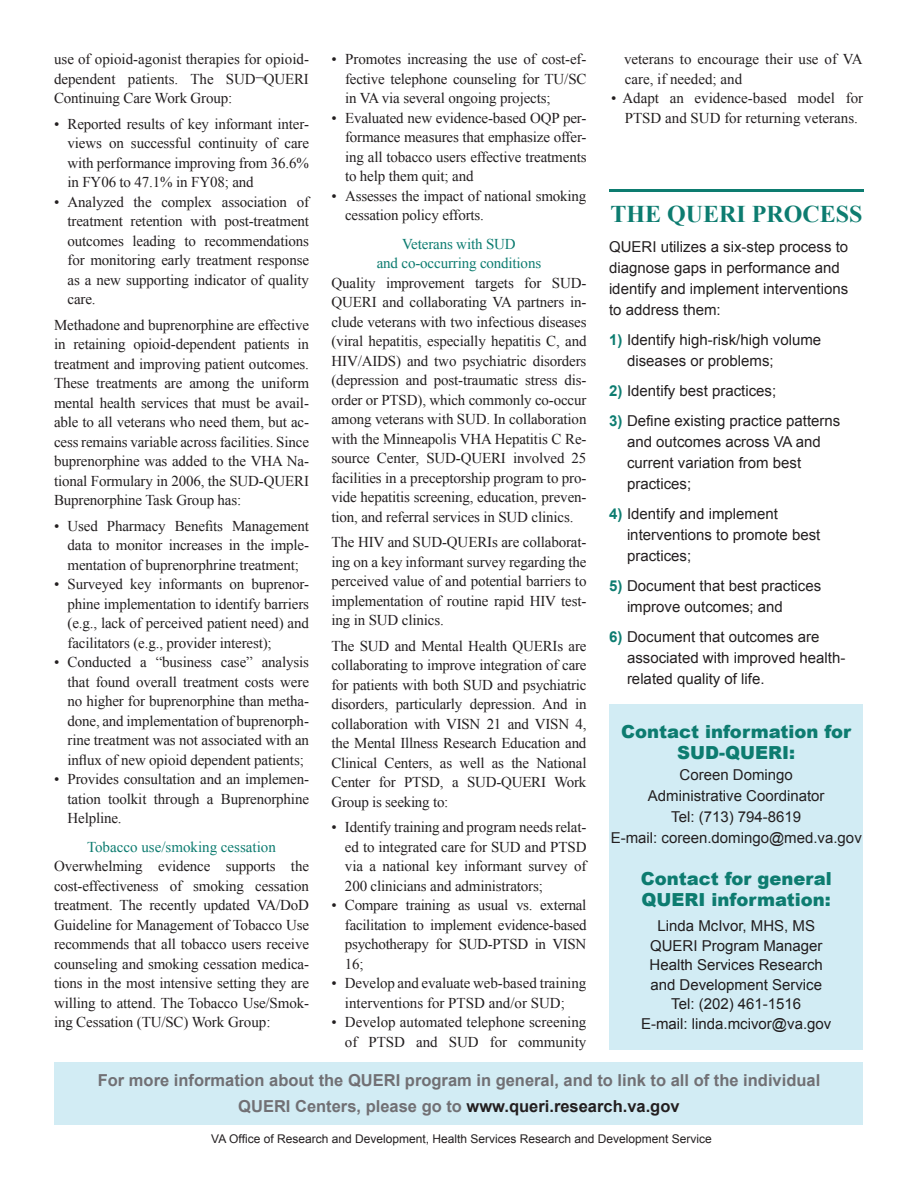
<style>
.page{position:relative;width:918px;height:1188px;background:#fff}
.page>*{position:absolute;margin:0;border:0;box-sizing:border-box;transform-origin:0 0}
.t1{font:700 24px "Times New Roman";color:#0d7c70}
.t2{font:900 18px/21px "Arial";color:#0d7c70;text-align:center}
.t3{font:700 16.5px/25.5px "Arial";color:#717074;text-align:center}
.t4{font:15px/19.5px "Times New Roman";letter-spacing:-.01em;color:#231f20;text-align:justify}
.t5{font:15px/21px "Arial";color:#231f20}
.t6{font:15px/19.5px "Arial";color:#201c1d;text-align:center}
.t7{font:15px/19.5px "Times New Roman";letter-spacing:-.01em;color:#0d7c70;text-align:center}
.t8{font:12px "Arial";color:#231f20}
.s1{font-weight:700;color:#0d7c70}
.s2{color:#231f20}
</style>
<div class="page">
<div style="left:609px;top:704px;width:253px;height:346px;background:#d2ecf4"></div>
<div style="left:55px;top:1062px;width:808px;height:63px;background:#d2ecf4"></div>
<hr style="left:609px;top:189px;width:255px;height:3px;background:#0d7c70">
<p class="t4" style="left:54px;top:49px;width:256px">use of opioid-agonist therapies for opioid&shy;dependent patients. The SUD¬QUERI Continuing Care Work Group:</p>
<p class="t4" style="left:68px;top:114px;width:243px;text-indent:-14px">• Reported results of key informant inter&shy;views on successful continuity of care with performance improving from 36.6% in FY06 to 47.1% in FY08; and</p>
<p class="t4" style="left:68px;top:192px;width:243px;text-indent:-14px">• Analyzed the complex association of treatment retention with post-treatment outcomes leading to recommendations for monitoring early treatment response as a new supporting indicator of quality care.</p>
<p class="t4" style="left:54px;top:315px;width:257px">Methadone and buprenorphine are effective in retaining opioid-dependent patients in treatment and improving patient outcomes.<br>These treatments are among the uniform mental health services that must be avail&shy;able to all veterans who need them, but ac&shy;cess remains variable across facilities. Since buprenorphine was added to the VHA Na&shy;tional Formulary in 2006, the SUD-QUERI Buprenorphine Task Group has:</p>
<p class="t4" style="left:68px;top:516px;width:243px;text-indent:-14px">• Used Pharmacy Benefits Management data to monitor increases in the imple&shy;mentation of buprenorphrine treatment;</p>
<p class="t4" style="left:68px;top:574px;width:243px;text-indent:-14px">• Surveyed key informants on buprenor&shy;phine implementation to identify barriers (e.g., lack of perceived patient need) and facilitators (e.g., provider interest);</p>
<p class="t4" style="left:68px;top:652px;width:243px;text-indent:-14px">• Conducted a “business case” analysis that found overall treatment costs were no higher for buprenorphine than metha&shy;done, and implementation of buprenorph&shy;rine treatment was not associated with an influx of new opioid dependent patients;</p>
<p class="t4" style="left:68px;top:769px;width:243px;text-indent:-14px">• Provides consultation and an implemen&shy;tation toolkit through a Buprenorphine Helpline.</p>
<p class="t7" style="left:87px;top:837px;width:190px">Tobacco use/smoking cessation</p>
<p class="t4" style="left:54px;top:856px;width:257px">Overwhelming evidence supports the cost-effectiveness of smoking cessation treatment. The recently updated VA/DoD Guideline for Management of Tobacco Use recommends that all tobacco users receive counseling and smoking cessation medica&shy;tions in the most intensive setting they are willing to attend. The Tobacco Use/Smok&shy;ing Cessation (TU/SC) Work Group:</p>
<p class="t4" style="left:345px;top:49px;width:243px;text-indent:-14px">• Promotes increasing the use of cost-ef&shy;fective telephone counseling for TU/SC in VA via several ongoing projects;</p>
<p class="t4" style="left:345px;top:108px;width:243px;text-indent:-14px">• Evaluated new evidence-based OQP per&shy;formance measures that emphasize offer&shy;ing all tobacco users effective treatments to help them quit; and</p>
<p class="t4" style="left:345px;top:186px;width:243px;text-indent:-14px">• Assesses the impact of national smoking cessation policy efforts.</p>
<p class="t7" style="left:377px;top:234px;width:166px">Veterans with SUD<br>and co-occurring conditions</p>
<p class="t4" style="left:331px;top:273px;width:257px">Quality improvement targets for SUD-QUERI and collaborating VA partners in&shy;clude veterans with two infectious diseases (viral hepatitis, especially hepatitis C, and HIV/AIDS) and two psychiatric disorders (depression and post-traumatic stress dis&shy;order or PTSD), which commonly co-occur among veterans with SUD. In collaboration with the Minneapolis VHA Hepatitis C Re&shy;source Center, SUD-QUERI involved 25 facilities in a preceptorship program to pro&shy;vide hepatitis screening, education, preven&shy;tion, and referral services in SUD clinics.</p>
<p class="t4" style="left:331px;top:532px;width:257px">The HIV and SUD-QUERIs are collaborat&shy;ing on a key informant survey regarding the perceived value of and potential barriers to implementation of routine rapid HIV test&shy;ing in SUD clinics.</p>
<p class="t4" style="left:331px;top:636px;width:257px">The SUD and Mental Health QUERIs are collaborating to improve integration of care for patients with both SUD and psychiatric disorders, particularly depression. And in collaboration with VISN 21 and VISN 4, the Mental Illness Research Education and Clinical Centers, as well as the National Center for PTSD, a SUD-QUERI Work Group is seeking to:</p>
<p class="t4" style="left:345px;top:817px;width:243px;text-indent:-14px">• Identify training and program needs relat&shy;ed to integrated care for SUD and PTSD via a national key informant survey of 200 clinicians and administrators;</p>
<p class="t4" style="left:345px;top:895px;width:243px;text-indent:-14px">• Compare training as usual vs. external facilitation to implement evidence-based psychotherapy for SUD-PTSD in VISN 16;</p>
<p class="t4" style="left:331px;top:973px;width:257px;text-align:center">• Develop and evaluate web-based training interventions for PTSD and/or SUD;</p>
<p class="t4" style="left:331px;top:1012px;width:256px;text-align:right">• Develop automated telephone screening of PTSD and SUD for community</p>
<p class="t4" style="left:624px;top:49px;width:240px">veterans to encourage their use of VA care, if needed; and</p>
<p class="t4" style="left:611px;top:88px;width:253px;text-align:center">• Adapt an evidence-based model for<br>PTSD and SUD for returning veterans.</p>
<h1 class="t1" style="left:610px;top:198px;width:254px">THE QUERI PROCESS</h1>
<p class="t5" style="left:609px;top:237px;width:241px">QUERI utilizes a six-step process to diagnose gaps in performance and identify and implement interventions to address them:</p>
<p class="t5" style="left:627px;top:330px;width:196px;text-indent:-18px"><span class="s1">1)</span> Identify high-risk/high volume diseases or problems;</p>
<p class="t5" style="left:609px;top:381px;width:169px"><span class="s1">2)</span> Identify best practices;</p>
<p class="t5" style="left:627px;top:411px;width:215px;text-indent:-18px"><span class="s1">3)</span> Define existing practice patterns and outcomes across VA and current variation from best practices;</p>
<p class="t5" style="left:627px;top:504px;width:195px;text-indent:-18px"><span class="s1">4)</span> Identify and implement interventions to promote best practices;</p>
<p class="t5" style="left:627px;top:576px;width:196px;text-indent:-18px"><span class="s1">5)</span> Document that best practices improve outcomes; and</p>
<p class="t5" style="left:627px;top:627px;width:220px;text-indent:-18px"><span class="s1">6)</span> Document that outcomes are associated with improved health&shy;related quality of life.</p>
<p class="t2" style="left:621px;top:720px;width:231px">Contact information for<br>SUD-QUERI:</p>
<p class="t5" style="left:611px;top:764px;width:253px;text-align:center">Coreen Domingo<br>Administrative Coordinator<br>Tel: (713) 794-8619<br>E-mail: coreen.domingo@med.va.gov</p>
<p class="t2" style="left:641px;top:867px;width:193px;text-align:left">Contact for general<br>QUERI information:</p>
<p class="t6" style="left:641px;top:917px;width:192px">Linda McIvor, MHS, MS<br>QUERI Program Manager<br>Health Services Research and Development Service<br>Tel: (202) 461-1516<br>E-mail: linda.mcivor@va.gov</p>
<p class="t3" style="left:98px;top:1068px;width:724px">For more information about the QUERI program in general, and to link to all of the individual<br>QUERI Centers, please go to <span class="s2">www.queri.research.va.gov</span></p>
<p class="t8" style="left:211px;top:1131px;width:502px">VA Office of Research and Development, Health Services Research and Development Service</p>
</div>
